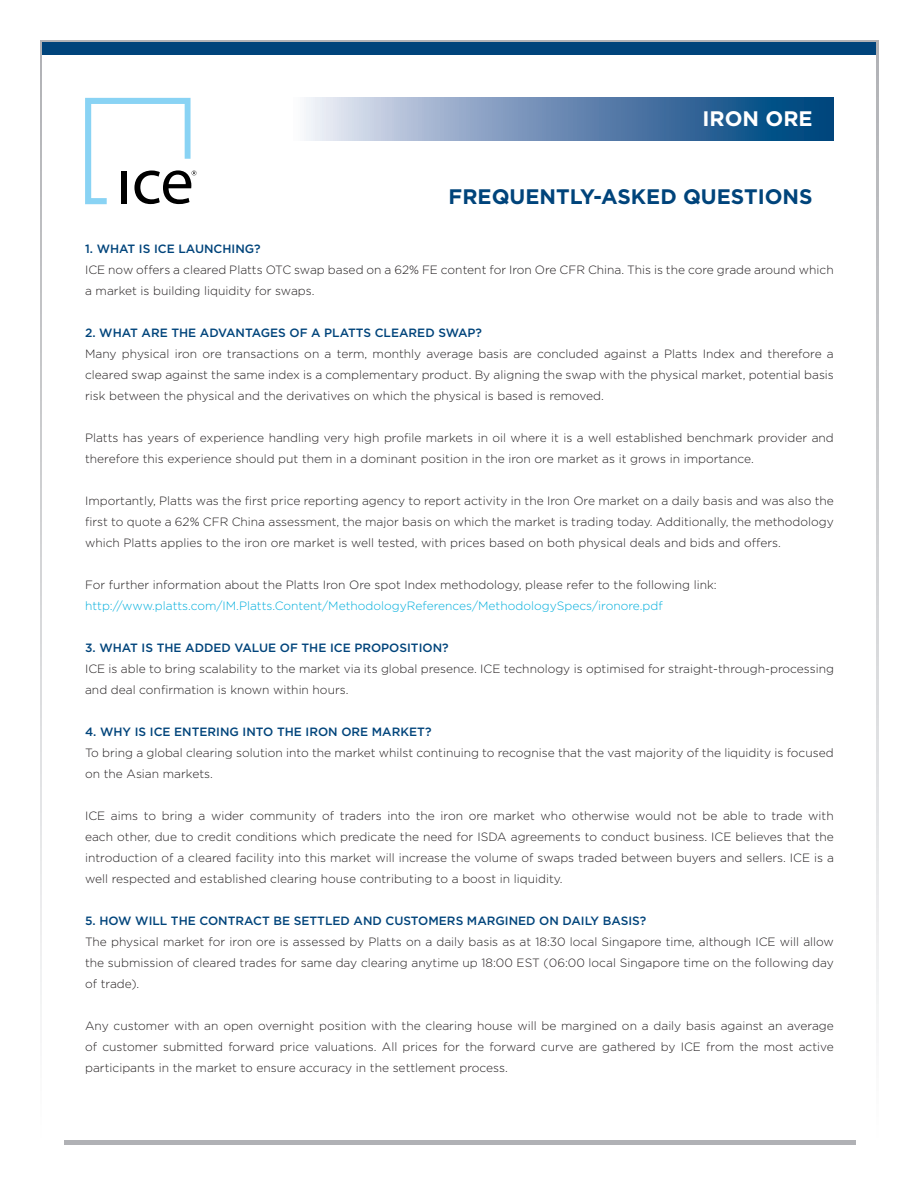
<style>
.page{position:relative;width:919px;height:1187px;background:#fff}
.page>*{position:absolute;margin:0;border:0;box-sizing:border-box;transform-origin:0 0}
.t1{font:700 21px "Gotham";color:#00447b}
.t2{font:700 21px "Gotham";color:#fff}
.t3{font:300 12px/21px "Gotham";color:#231f20;text-align:justify}
.t4{font:500 12px "Gotham";color:#00447b}
.t5{font:300 12px "Gotham";color:#00aedc}
</style>
<div class="page">
<div style="left:43px;top:43px;width:833px;height:12px;background:#00447b"></div>
<hr style="left:64px;top:1140px;width:791px;height:4px;background:#b0b1b5">
<svg style="left:85px;top:98px;width:111px;height:106px"></svg>
<svg style="left:306px;top:98px;width:527px;height:42px;background:#698db4"></svg>
<p class="t2" style="left:702px;top:107px;width:112px">IRON ORE</p>
<p class="t1" style="left:448px;top:185px;width:365px">FREQUENTLY-ASKED QUESTIONS</p>
<p class="t4" style="left:85px;top:242px;width:177px">1. WHAT IS ICE LAUNCHING?</p>
<p class="t3" style="left:85px;top:259px;width:750px">ICE now offers a cleared Platts OTC swap based on a 62% FE content for Iron Ore CFR China. This is the core grade around which a market is building liquidity for swaps.</p>
<p class="t4" style="left:85px;top:326px;width:398px">2. WHAT ARE THE ADVANTAGES OF A PLATTS CLEARED SWAP?</p>
<p class="t3" style="left:85px;top:343px;width:750px">Many physical iron ore transactions on a term, monthly average basis are concluded against a Platts Index and therefore a cleared swap against the same index is a complementary product. By aligning the swap with the physical market, potential basis risk between the physical and the derivatives on which the physical is based is removed.</p>
<p class="t3" style="left:85px;top:427px;width:750px">Platts has years of experience handling very high profile markets in oil where it is a well established benchmark provider and therefore this experience should put them in a dominant position in the iron ore market as it grows in importance.</p>
<p class="t3" style="left:85px;top:490px;width:750px">Importantly, Platts was the first price reporting agency to report activity in the Iron Ore market on a daily basis and was also the first to quote a 62% CFR China assessment, the major basis on which the market is trading today. Additionally, the methodology which Platts applies to the iron ore market is well tested, with prices based on both physical deals and bids and offers.</p>
<p class="t3" style="left:85px;top:574px;width:633px">For further information about the Platts Iron Ore spot Index methodology, please refer to the following link:</p>
<p class="t5" style="left:85px;top:599px;width:579px">http://www.platts.com/IM.Platts.Content/MethodologyReferences/MethodologySpecs/ironore.pdf</p>
<p class="t4" style="left:85px;top:641px;width:365px">3. WHAT IS THE ADDED VALUE OF THE ICE PROPOSITION?</p>
<p class="t3" style="left:85px;top:658px;width:750px">ICE is able to bring scalability to the market via its global presence. ICE technology is optimised for straight-through-processing and deal confirmation is known within hours.</p>
<p class="t4" style="left:85px;top:725px;width:348px">4. WHY IS ICE ENTERING INTO THE IRON ORE MARKET?</p>
<p class="t3" style="left:85px;top:742px;width:750px">To bring a global clearing solution into the market whilst continuing to recognise that the vast majority of the liquidity is focused on the Asian markets.</p>
<p class="t3" style="left:85px;top:805px;width:750px">ICE aims to bring a wider community of traders into the iron ore market who otherwise would not be able to trade with each other, due to credit conditions which predicate the need for ISDA agreements to conduct business. ICE believes that the introduction of a cleared facility into this market will increase the volume of swaps traded between buyers and sellers. ICE is a well respected and established clearing house contributing to a boost in liquidity.</p>
<p class="t4" style="left:85px;top:914px;width:562px">5. HOW WILL THE CONTRACT BE SETTLED AND CUSTOMERS MARGINED ON DAILY BASIS?</p>
<p class="t3" style="left:85px;top:931px;width:750px">The physical market for iron ore is assessed by Platts on a daily basis as at 18:30 local Singapore time, although ICE will allow the submission of cleared trades for same day clearing anytime up 18:00 EST (06:00 local Singapore time on the following day of trade).</p>
<p class="t3" style="left:85px;top:1015px;width:750px">Any customer with an open overnight position with the clearing house will be margined on a daily basis against an average of customer submitted forward price valuations. All prices for the forward curve are gathered by ICE from the most active participants in the market to ensure accuracy in the settlement process.</p>
</div>
